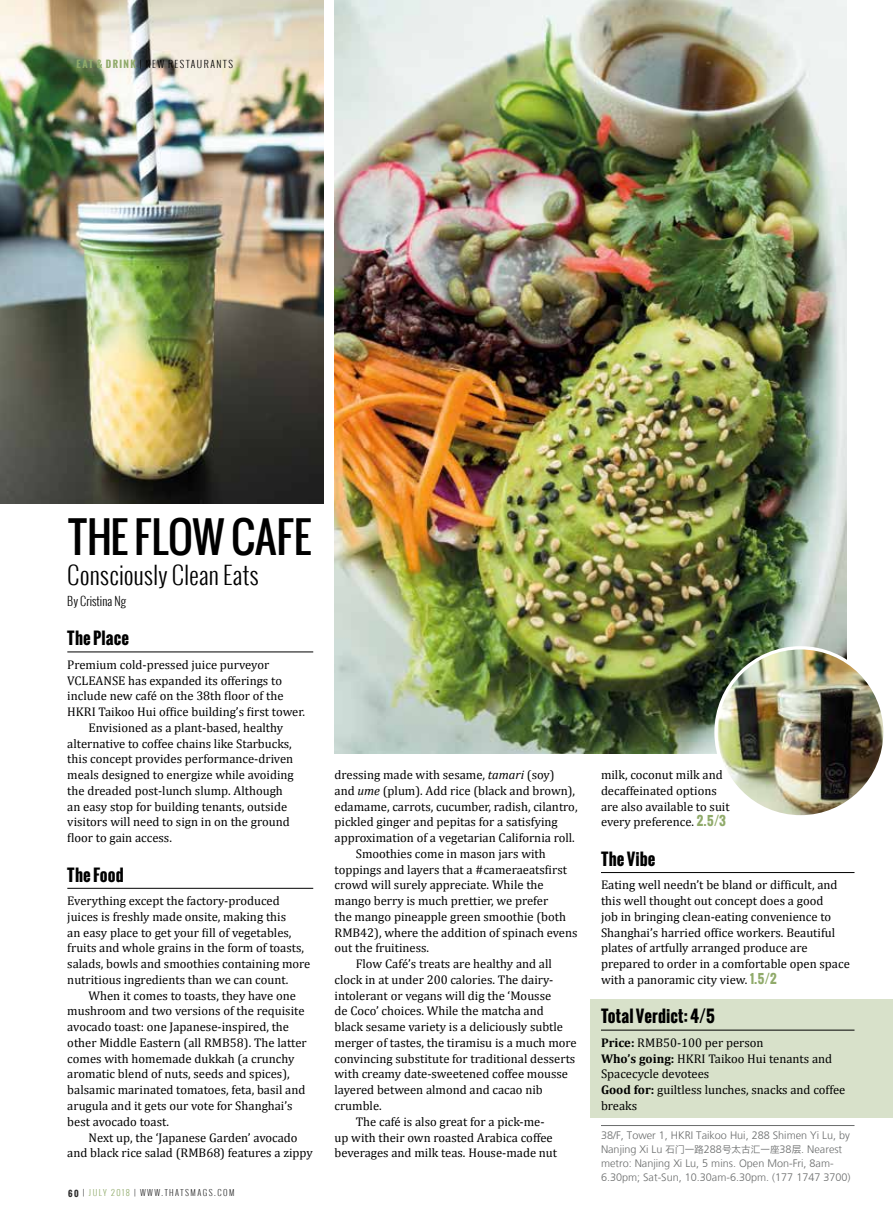
<style>
.page{position:relative;width:893px;height:1221px;background:#fff}
.page>*{position:absolute;margin:0;border:0;box-sizing:border-box;transform-origin:0 0}
.t1{font:42px "Oswald";letter-spacing:-.03em;color:#000}
.t2{font:300 24px "Oswald";color:#000}
.t3{font:700 16.5px "Oswald";color:#000}
.t4{font:12.6px/15.8px "Cambria";color:#000}
.t5{font:300 12px "Oswald";color:#000}
.t6{font:300 10.8px/14.2px "Frutiger LT";color:#6a6c6c}
.t7{font:700 9.6px "Oswald";letter-spacing:.14em;color:#90aa6a}
.t8{font:300 9.6px "Oswald";color:#000}
.t9{font:300 8.25px "Oswald";letter-spacing:.18em;color:#90aa6a}
.t10{font:300 8.25px "Oswald";color:#2b2b2b}
.s1{font-weight:300;color:#000}
.s2{font-weight:700;color:#2b2b2b}
.s3{color:#2b2b2b}
.s4{font-style:italic}
.s5{font-family:"Oswald";font-weight:700;color:#90aa6a}
.s6{font-weight:700}
.s7{font-family:"Hiragino Sans GB W3";font-weight:400;font-size:9.6px}
</style>
<div class="page">
<img style="left:0;top:0;width:324px;height:503px">
<div style="left:590px;top:998px;width:303px;height:118px;background:#d8e1ca"></div>
<hr style="left:67px;top:651px;width:246px;height:1px;background:#000">
<hr style="left:67px;top:887px;width:246px;height:1px;background:#000">
<img style="left:334px;top:0;width:512px;height:753px">
<hr style="left:601px;top:872px;width:253px;height:1px;background:#000">
<hr style="left:601px;top:1029px;width:253px;height:1px;background:#000">
<hr style="left:601px;top:1125px;width:253px;height:1px;background:#6a6c6c">
<img style="left:716px;top:647px;width:169px;height:169px;border-radius:84px">
<p class="t7" style="left:77px;top:56px;width:77px">eat &amp; drink <span class="s1">| NEW</span></p>
<p class="t8" style="left:168px;top:57px;width:7px">RESTA</p>
<p class="t8" style="left:197px;top:57px;width:14px">URANTS</p>
<p class="t1" style="left:67px;top:504px;width:246px">THE FLOW CAFE</p>
<p class="t2" style="left:67px;top:558px;width:193px">CONSCIOUSLY CLEAN EATS</p>
<p class="t5" style="left:67px;top:592px;width:60px">BY CRISTINA NG</p>
<p class="t3" style="left:67px;top:625px;width:63px">The Place</p>
<p class="t4" style="left:67px;top:656px;width:203px">Premium cold-pressed juice purveyor</p>
<p class="t4" style="left:67px;top:672px;width:216px">VCLEANSE has expanded its offerings to</p>
<p class="t4" style="left:67px;top:688px;width:218px">include new café on the 38th floor of the</p>
<p class="t4" style="left:67px;top:703px;width:239px">HKRI Taikoo Hui office building’s first tower.</p>
<p class="t4" style="left:89px;top:719px;width:196px">Envisioned as a plant-based, healthy</p>
<p class="t4" style="left:67px;top:735px;width:226px">alternative to coffee chains like Starbucks,</p>
<p class="t4" style="left:67px;top:751px;width:227px">this concept provides performance-driven</p>
<p class="t4" style="left:67px;top:766px;width:228px">meals designed to energize while avoiding</p>
<p class="t4" style="left:67px;top:782px;width:217px">the dreaded post-lunch slump. Although</p>
<p class="t4" style="left:67px;top:798px;width:221px">an easy stop for building tenants, outside</p>
<p class="t4" style="left:67px;top:814px;width:224px">visitors will need to sign in on the ground</p>
<p class="t4" style="left:67px;top:829px;width:106px">floor to gain access.</p>
<p class="t3" style="left:67px;top:862px;width:58px">The Food</p>
<p class="t4" style="left:67px;top:892px;width:214px">Everything except the factory-produced</p>
<p class="t4" style="left:67px;top:908px;width:220px">juices is freshly made onsite, making this</p>
<p class="t4" style="left:67px;top:924px;width:226px">an easy place to get your fill of vegetables,</p>
<p class="t4" style="left:67px;top:940px;width:238px">fruits and whole grains in the form of toasts,</p>
<p class="t4" style="left:67px;top:955px;width:245px">salads, bowls and smoothies containing more</p>
<p class="t4" style="left:67px;top:971px;width:223px">nutritious ingredients than we can count.</p>
<p class="t4" style="left:89px;top:987px;width:209px">When it comes to toasts, they have one</p>
<p class="t4" style="left:67px;top:1003px;width:239px">mushroom and two versions of the requisite</p>
<p class="t4" style="left:67px;top:1018px;width:223px">avocado toast: one Japanese-inspired, the</p>
<p class="t4" style="left:67px;top:1034px;width:241px">other Middle Eastern (all RMB58). The latter</p>
<p class="t4" style="left:67px;top:1050px;width:229px">comes with homemade dukkah (a crunchy</p>
<p class="t4" style="left:67px;top:1066px;width:224px">aromatic blend of nuts, seeds and spices),</p>
<p class="t4" style="left:67px;top:1081px;width:240px">balsamic marinated tomatoes, feta, basil and</p>
<p class="t4" style="left:67px;top:1097px;width:227px">arugula and it gets our vote for Shanghai’s</p>
<p class="t4" style="left:67px;top:1113px;width:103px">best avocado toast.</p>
<p class="t4" style="left:89px;top:1129px;width:210px">Next up, the ‘Japanese Garden’ avocado</p>
<p class="t4" style="left:67px;top:1144px;width:247px">and black rice salad (RMB68) features a zippy</p>
<p class="t9" style="left:68px;top:1187px;width:80px"><span class="s2">60</span> <span class="s3">|</span> JUL Y 2018 <span class="s3">| WWW</span></p>
<p class="t10" style="left:162px;top:1187px;width:9px">.THATS</p>
<p class="t10" style="left:191px;top:1187px;width:45px">MAGS.CO M</p>
<p class="t4" style="left:334px;top:766px;width:222px">dressing made with sesame, <span class="s4">tamari</span> (soy)</p>
<p class="t4" style="left:334px;top:782px;width:242px">and <span class="s4">ume</span> (plum). Add rice (black and brown),</p>
<p class="t4" style="left:334px;top:798px;width:245px">edamame, carrots, cucumber, radish, cilantro,</p>
<p class="t4" style="left:334px;top:814px;width:225px">pickled ginger and pepitas for a satisfying</p>
<p class="t4" style="left:334px;top:829px;width:242px">approximation of a vegetarian California roll.</p>
<p class="t4" style="left:356px;top:845px;width:192px">Smoothies come in mason jars with</p>
<p class="t4" style="left:334px;top:861px;width:234px">toppings and layers that a #cameraeatsfirst</p>
<p class="t4" style="left:334px;top:877px;width:211px">crowd will surely appreciate. While the</p>
<p class="t4" style="left:334px;top:892px;width:215px">mango berry is much prettier, we prefer</p>
<p class="t4" style="left:334px;top:908px;width:233px">the mango pineapple green smoothie (both</p>
<p class="t4" style="left:334px;top:924px;width:245px">RMB42), where the addition of spinach evens</p>
<p class="t4" style="left:334px;top:940px;width:96px">out the fruitiness.</p>
<p class="t4" style="left:356px;top:955px;width:198px">Flow Café’s treats are healthy and all</p>
<p class="t4" style="left:334px;top:971px;width:220px">clock in at under 200 calories. The dairy-</p>
<p class="t4" style="left:334px;top:987px;width:218px">intolerant or vegans will dig the ‘Mousse</p>
<p class="t4" style="left:334px;top:1003px;width:211px">de Coco’ choices. While the matcha and</p>
<p class="t4" style="left:334px;top:1018px;width:230px">black sesame variety is a deliciously subtle</p>
<p class="t4" style="left:334px;top:1034px;width:244px">merger of tastes, the tiramisu is a much more</p>
<p class="t4" style="left:334px;top:1050px;width:242px">convincing substitute for traditional desserts</p>
<p class="t4" style="left:334px;top:1066px;width:235px">with creamy date-sweetened coffee mousse</p>
<p class="t4" style="left:334px;top:1081px;width:210px">layered between almond and cacao nib</p>
<p class="t4" style="left:334px;top:1097px;width:49px">crumble.</p>
<p class="t4" style="left:356px;top:1113px;width:190px">The café is also great for a pick-me-</p>
<p class="t4" style="left:334px;top:1129px;width:220px">up with their own roasted Arabica coffee</p>
<p class="t4" style="left:334px;top:1144px;width:224px">beverages and milk teas. House-made nut</p>
<p class="t4" style="left:601px;top:766px;width:130px">milk, coconut milk and decaffeinated options are also available to suit every preference. <span class="s5">2.5/3</span></p>
<p class="t3" style="left:601px;top:846px;width:56px">The Vibe</p>
<p class="t4" style="left:601px;top:877px;width:250px">Eating well needn’t be bland or difficult, and this well thought out concept does a good<br>job in bringing clean-eating convenience to Shanghai’s harried office workers. Beautiful plates of artfully arranged produce are prepared to order in a comfortable open space with a panoramic city view. <span class="s5">1.5/2</span></p>
<p class="t3" style="left:601px;top:1003px;width:116px">Total Verdict: 4/5</p>
<p class="t4" style="left:601px;top:1034px;width:246px"><span class="s6">Price:</span> RMB50-100 per person<br><span class="s6">Who’s going:</span> HKRI Taikoo Hui tenants and<br>Spacecycle devotees<br><span class="s6">Good for:</span> guiltless lunches, snacks and coffee breaks</p>
<p class="t6" style="left:601px;top:1127px;width:251px">38/F, Tower 1, HKRI Taikoo Hui, 288 Shimen Yi Lu, by Nanjing Xi Lu <span class="s7">石门一路</span>288<span class="s7">号太古汇一座</span>38<span class="s7">层</span>. Nearest metro: Nanjing Xi Lu, 5 mins. Open Mon-Fri, 8am-6.30pm; Sat-Sun, 10.30am-6.30pm. (177 1747 3700)</p>
</div>
